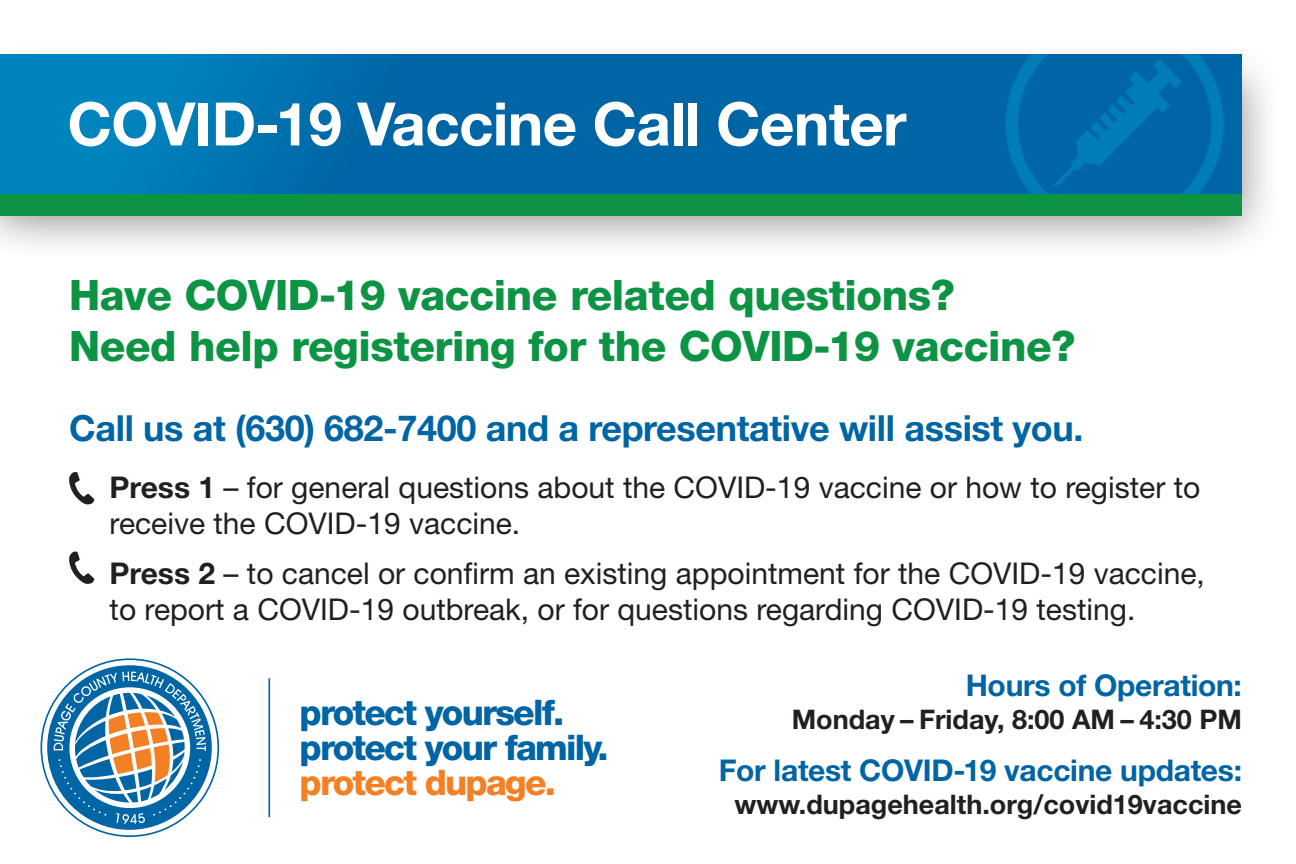
<style>
.page{position:relative;width:1296px;height:864px;background:#fff}
.page>*{position:absolute;margin:0;border:0;box-sizing:border-box;transform-origin:0 0}
.t1{font:700 60px "Helvetica Neue LT Std";letter-spacing:-.01em;color:#fff}
.t2{font:800 42px/51px "Helvetica Neue LT Std";letter-spacing:-.01em;color:#0d9344}
.t3{font:700 36px "Helvetica Neue LT Std";letter-spacing:-.01em;color:#0065a4}
.t4{font:800 35.4px "Helvetica Neue LT Std";letter-spacing:-.05em;color:#0065a4}
.t5{font:800 35.4px "Helvetica Neue LT Std";letter-spacing:-.05em;color:#f48026}
.t6{font:30px/36px "Helvetica Neue LT Std";color:#231f20}
.t7{font:700 30px "Helvetica Neue LT Std";letter-spacing:-.01em;color:#0065a4}
.t8{font:700 27px "Helvetica Neue LT Std";color:#231f20}
.s1{font-weight:700}
</style>
<div class="page">
<div style="left:0;top:41px;width:1283px;height:220px;background:#231f20;opacity:.5"></div>
<svg style="left:0;top:54px;width:1242px;height:140px;background:#006caa"></svg>
<svg style="left:1006px;top:54px;width:218px;height:140px;background:#006aa8"></svg>
<div style="left:0;top:194px;width:1242px;height:22px;background:#0d9344"></div>
<svg style="left:69px;top:472px;width:26px;height:33px"></svg>
<svg style="left:69px;top:551px;width:26px;height:33px"></svg>
<svg style="left:41px;top:658px;width:178px;height:179px"></svg>
<hr style="left:268px;top:678px;width:2px;height:139px;background:#0065a4">
<p class="t1" style="left:68px;top:87px;width:841px">COVID-19 Vaccine Call Center</p>
<p class="t2" style="left:69px;top:270px;width:1008px">Have COVID-19 vaccine related questions?<br>Need help registering for the COVID-19 vaccine?</p>
<p class="t3" style="left:69px;top:406px;width:1016px">Call us at (630) 682-7400 and a representative will assist you.</p>
<p class="t6" style="left:110px;top:469px;width:1092px"><span class="s1">Press 1</span> – for general questions about the COVID-19 vaccine or how to register to receive the COVID-19 vaccine.</p>
<p class="t6" style="left:110px;top:555px;width:1097px"><span class="s1">Press 2</span> – to cancel or confirm an existing appointment for the COVID-19 vaccine, to report a COVID-19 outbreak, or for questions regarding COVID-19 testing.</p>
<p class="t4" style="left:300px;top:691px;width:266px">protect yourself.</p>
<p class="t4" style="left:300px;top:727px;width:310px">protect your family.</p>
<p class="t5" style="left:300px;top:762px;width:258px">protect dupage.</p>
<p class="t7" style="left:966px;top:667px;width:278px">Hours of Operation:</p>
<p class="t8" style="left:792px;top:703px;width:452px">Monday – Friday, 8:00 AM – 4:30 PM</p>
<p class="t7" style="left:719px;top:752px;width:525px">For latest COVID-19 vaccine updates:</p>
<p class="t8" style="left:735px;top:788px;width:509px">www.dupagehealth.org/covid19vaccine</p>
</div>
